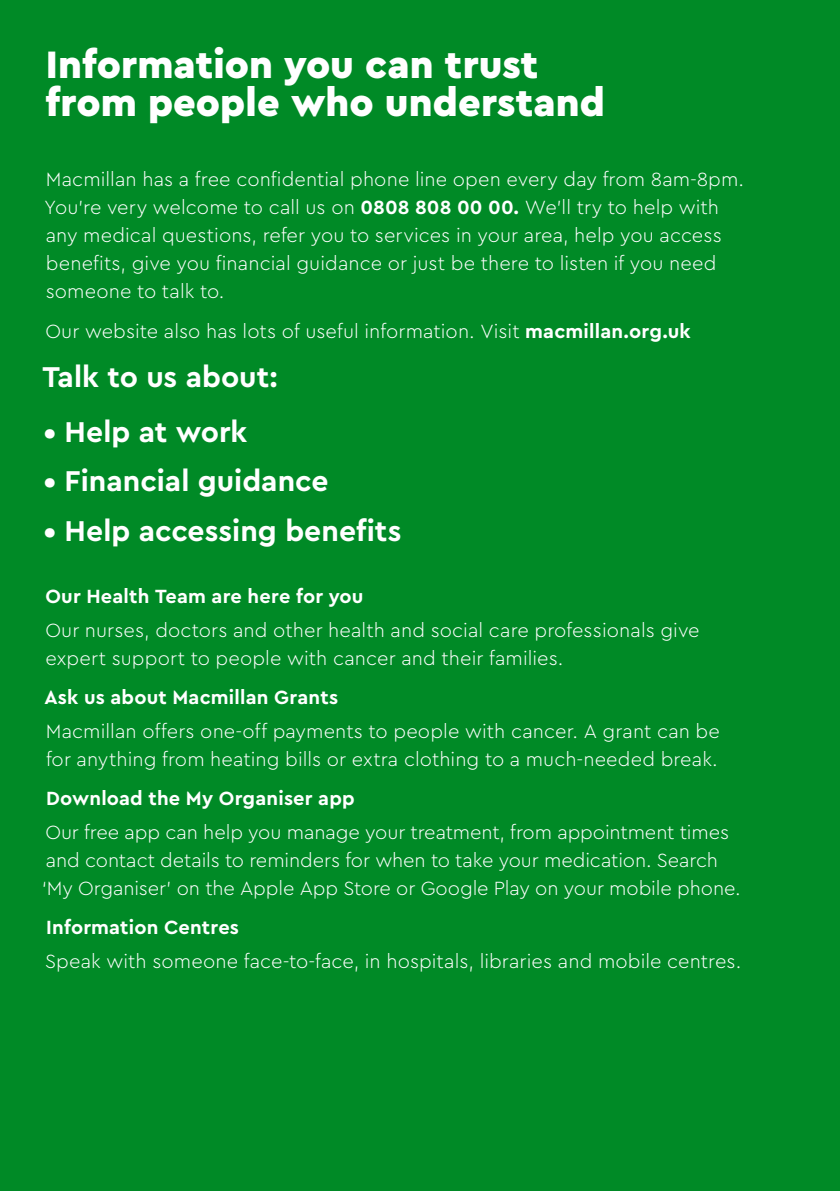
<style>
.page{position:relative;width:840px;height:1191px;background:#fff}
.page>*{position:absolute;margin:0;border:0;box-sizing:border-box;transform-origin:0 0}
.t1{font:900 40px/38px "Cera Pro Macmillan";color:#fff}
.t2{font:700 30px "Cera Pro Macmillan";color:#fff}
.t3{font:300 20px/28px "Cera Pro Macmillan";letter-spacing:.005em;color:#fff}
.t4{font:700 20px "Cera Pro Macmillan";letter-spacing:.01em;color:#fff}
.s1{font-weight:700}
</style>
<div class="page">
<div style="left:0;top:0;width:839px;height:1191px;background:#008a26"></div>
<h1 class="t1" style="left:46px;top:41px;width:560px">Information you can trust from people who understand</h1>
<p class="t3" style="left:44px;top:164px;width:701px">Macmillan has a free confidential phone line open every day from 8am-8pm.<br>You’re very welcome to call us on <span class="s1">0808 808 00 00.</span> We’ll try to help with any medical questions, refer you to services in your area, help you access benefits, give you financial guidance or just be there to listen if you need someone to talk to.</p>
<p class="t3" style="left:45px;top:315px;width:646px">Our website also has lots of useful information. Visit <span class="s1">macmillan.org.uk</span></p>
<h2 class="t2" style="left:42px;top:353px;width:237px">Talk to us about:</h2>
<h2 class="t2" style="left:43px;top:408px;width:205px">• Help at work</h2>
<h2 class="t2" style="left:43px;top:458px;width:286px">• Financial guidance</h2>
<h2 class="t2" style="left:43px;top:507px;width:359px">• Help accessing benefits</h2>
<p class="t4" style="left:45px;top:580px;width:319px">Our Health Team are here for you</p>
<p class="t3" style="left:45px;top:614px;width:655px">Our nurses, doctors and other health and social care professionals give expert support to people with cancer and their families.</p>
<p class="t4" style="left:44px;top:681px;width:295px">Ask us about Macmillan Grants</p>
<p class="t3" style="left:46px;top:715px;width:675px">Macmillan offers one-off payments to people with cancer. A grant can be for anything from heating bills or extra clothing to a much-needed break.</p>
<p class="t4" style="left:46px;top:782px;width:310px">Download the My Organiser app</p>
<p class="t3" style="left:42px;top:816px;width:700px">Our free app can help you manage your treatment, from appointment times and contact details to reminders for when to take your medication. Search ‘My Organiser’ on the Apple App Store or Google Play on your mobile phone.</p>
<p class="t4" style="left:46px;top:911px;width:194px">Information Centres</p>
<p class="t3" style="left:45px;top:945px;width:697px">Speak with someone face-to-face, in hospitals, libraries and mobile centres.</p>
</div>
